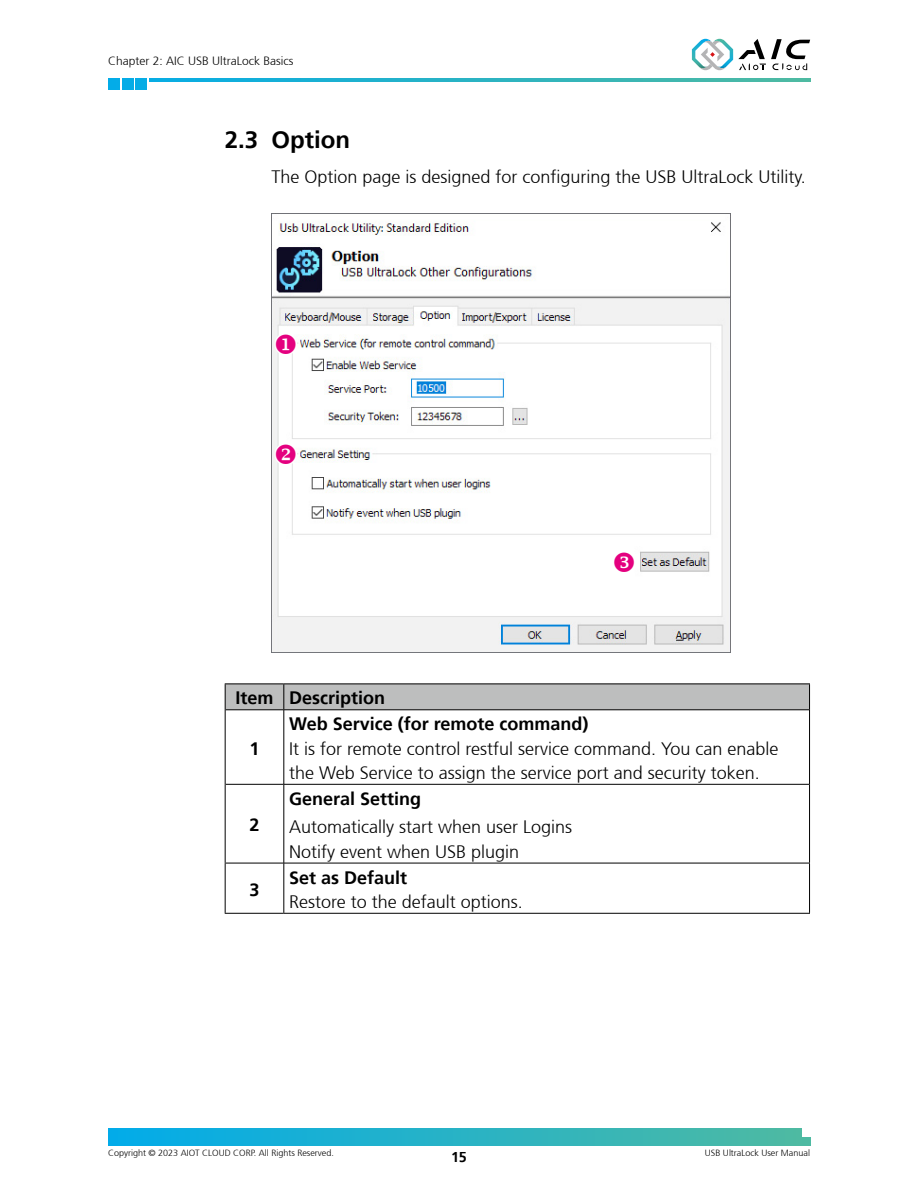
<style>
.page{position:relative;width:918px;height:1188px;background:#fff}
.page>*{position:absolute;margin:0;border:0;box-sizing:border-box;transform-origin:0 0}
.t1{font:700 24px "Frutiger 65";color:#000}
.t2{font:300 18px/24.3px "Frutiger 45";color:#000}
.t3{font:700 18px "Frutiger 65";color:#000}
.t4{font:700 14.25px "Frutiger 65";color:#000}
.t5{font:300 12px "Frutiger 45";color:#000}
.t6{font:300 9px "Frutiger 45";color:#000}
</style>
<div class="page">
<svg style="left:149px;top:78px;width:661px;height:4px;background:#2ab3c2"></svg>
<svg style="left:108px;top:78px;width:39px;height:11px"></svg>
<svg style="left:692px;top:38px;width:118px;height:33px"></svg>
<svg style="left:794px;top:1128px;width:16px;height:17px"></svg>
<div style="left:108px;top:1128px;width:685px;height:17px;background:linear-gradient(to right,#02abea,#4dbaa3)"></div>
<img style="left:271px;top:213px;width:460px;height:440px">
<hr style="left:225px;top:683px;width:59px;height:1px;background:#000">
<hr style="left:284px;top:683px;width:526px;height:1px;background:#000">
<hr style="left:225px;top:710px;width:1px;height:74px;background:#000">
<hr style="left:809px;top:710px;width:1px;height:74px;background:#000">
<hr style="left:225px;top:784px;width:1px;height:79px;background:#000">
<hr style="left:809px;top:784px;width:1px;height:79px;background:#000">
<hr style="left:225px;top:863px;width:59px;height:1px;background:#000">
<hr style="left:225px;top:864px;width:1px;height:49px;background:#000">
<hr style="left:284px;top:863px;width:526px;height:1px;background:#000">
<hr style="left:809px;top:864px;width:1px;height:49px;background:#000">
<hr style="left:225px;top:913px;width:59px;height:1px;background:#000">
<hr style="left:284px;top:913px;width:526px;height:1px;background:#000">
<svg style="left:225px;top:684px;width:585px;height:26px;background:#b4b5b5"></svg>
<hr style="left:226px;top:710px;width:58px;height:1px;background:#000">
<hr style="left:284px;top:710px;width:525px;height:1px;background:#000">
<hr style="left:284px;top:710px;width:1px;height:74px;background:#000">
<hr style="left:226px;top:784px;width:58px;height:1px;background:#000">
<hr style="left:284px;top:784px;width:525px;height:1px;background:#000">
<hr style="left:284px;top:785px;width:1px;height:78px;background:#000">
<hr style="left:284px;top:863px;width:1px;height:50px;background:#000">
<svg style="left:611px;top:549px;width:26px;height:26px"></svg>
<svg style="left:273px;top:441px;width:26px;height:26px"></svg>
<svg style="left:273px;top:331px;width:26px;height:26px"></svg>
<p class="t5" style="left:108px;top:54px;width:187px">Chapter 2: AIC USB UltraLock Basics</p>
<h1 class="t1" style="left:225px;top:125px;width:127px">2.3 Option</h1>
<p class="t2" style="left:271px;top:165px;width:536px">The Option page is designed for configuring the USB UltraLock Utility.</p>
<p class="t3" style="left:235px;top:688px;width:151px">Item Description</p>
<p class="t3" style="left:249px;top:738px;width:12px">1</p>
<p class="t3" style="left:289px;top:714px;width:301px">Web Service (for remote command)</p>
<p class="t2" style="left:289px;top:737px;width:491px">It is for remote control restful service command. You can enable the Web Service to assign the service port and security token.</p>
<p class="t3" style="left:249px;top:815px;width:12px">2</p>
<p class="t3" style="left:249px;top:879px;width:12px">3</p>
<p class="t3" style="left:289px;top:788px;width:134px">General Setting</p>
<p class="t2" style="left:289px;top:815px;width:285px">Automatically start when user Logins<br>Notify event when USB plugin</p>
<p class="t3" style="left:289px;top:867px;width:120px">Set as Default</p>
<p class="t2" style="left:289px;top:890px;width:235px">Restore to the default options.</p>
<p class="t6" style="left:108px;top:1148px;width:227px">Copyright © 2023 AIOT CLOUD CORP. All Rights Reserved.</p>
<p class="t6" style="left:705px;top:1148px;width:107px">USB UltraLock User Manual</p>
<p class="t4" style="left:451px;top:1148px;width:17px">15</p>
</div>
